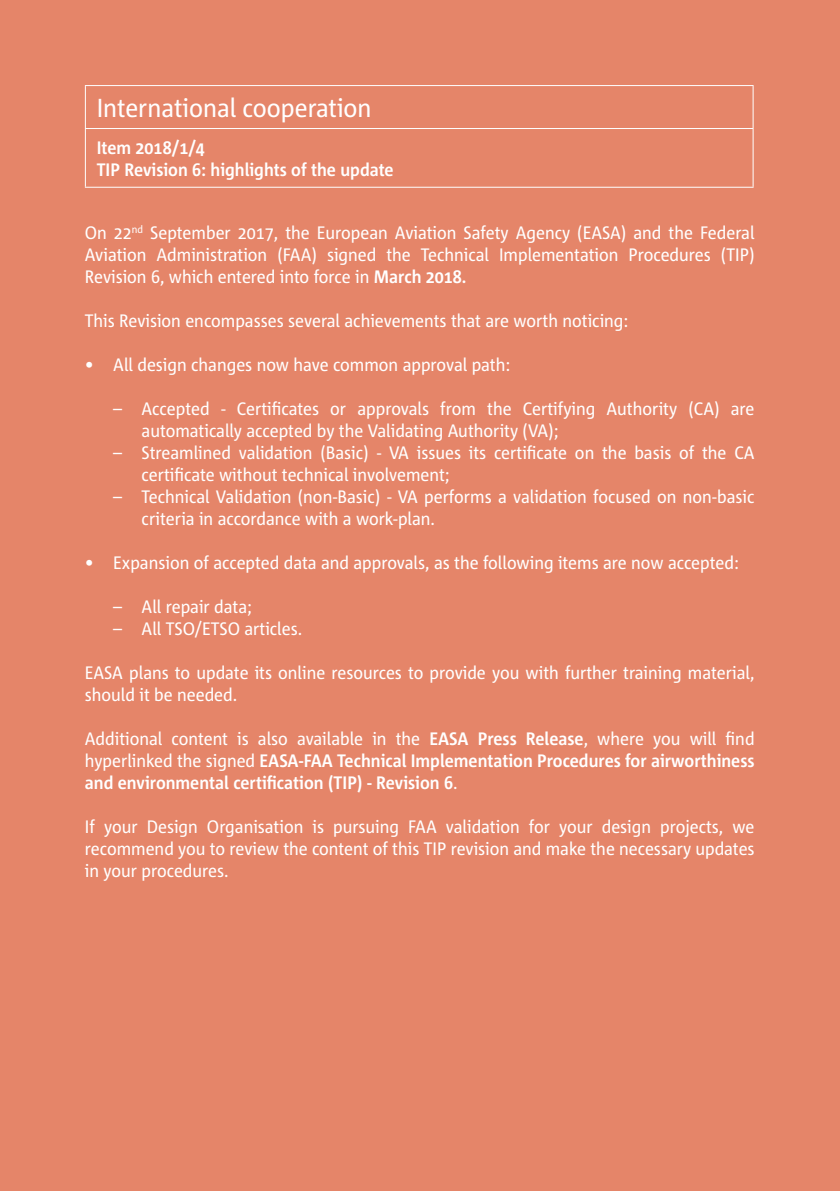
<style>
.page{position:relative;width:840px;height:1191px;background:#fff}
.page>*{position:absolute;margin:0;border:0;box-sizing:border-box;transform-origin:0 0}
.Title_1{font:26px "Corpid E1 s S Cd";color:#fff}
.Body_text{font:18px/22px "Corpid E1 s S Cd";color:#fff;text-align:justify}
.Bullet_L2{font:18px/22px "Corpid E1 s S Cd";color:#fff}
.Body_text-2{font:700 18px/22px "Corpid E1 s S Cd";color:#fff;text-align:justify}
.Bullet_L1{font:18px "Corpid E1 s S Cd";color:#fff}
.Subtitle{font:700 18px "Corpid E1 s S Cd";color:#fff}
.s1{font-weight:700}
.s2{font-weight:400}
</style>
<div class="page">
<div style="left:0;top:0;width:839px;height:1191px;background:#e58569"></div>
<hr style="left:85px;top:85px;width:668px;height:1px;background:#fff">
<hr style="left:85px;top:86px;width:1px;height:42px;background:#fff">
<hr style="left:752px;top:86px;width:1px;height:42px;background:#fff">
<hr style="left:85px;top:128px;width:668px;height:1px;background:#fff">
<hr style="left:85px;top:129px;width:1px;height:58px;background:#fff">
<hr style="left:752px;top:129px;width:1px;height:58px;background:#fff">
<hr style="left:85px;top:187px;width:668px;height:1px;background:#fff">
<p class="Title_1" style="left:97px;top:92px;width:276px">International cooperation</p>
<p class="Subtitle" style="left:97px;top:136px;width:109px">Item 2018/1/4</p>
<p class="Subtitle" style="left:97px;top:158px;width:298px">TIP Revision 6: highlights of the update</p>
<p class="Body_text" style="left:85px;top:221px;width:670px">On 22<sup>nd</sup> September 2017, the European Aviation Safety Agency (EASA) and the Federal Aviation Administration (FAA) signed the Technical Implementation Procedures (TIP)<br>Revision 6, which entered into force in <span class="s1">March 2018.</span></p>
<p class="Body_text" style="left:85px;top:309px;width:544px">This Revision encompasses several achievements that are worth noticing:</p>
<p class="Bullet_L1" style="left:85px;top:353px;width:426px">• All design changes now have common approval path:</p>
<p class="Bullet_L2" style="left:141px;top:397px;width:614px;text-indent:-28px">– Accepted - Certificates or approvals from the Certifying Authority (CA) are automatically accepted by the Validating Authority (VA);</p>
<p class="Bullet_L2" style="left:141px;top:441px;width:614px;text-indent:-28px">– Streamlined validation (Basic) - VA issues its certificate on the basis of the CA certificate without technical involvement;</p>
<p class="Bullet_L2" style="left:141px;top:485px;width:614px;text-indent:-28px">– Technical Validation (non-Basic) - VA performs a validation focused on non-basic criteria in accordance with a work-plan.</p>
<p class="Bullet_L1" style="left:85px;top:551px;width:655px">• Expansion of accepted data and approvals, as the following items are now accepted:</p>
<p class="Bullet_L2" style="left:113px;top:595px;width:140px">– All repair data;</p>
<p class="Bullet_L2" style="left:113px;top:617px;width:190px">– All TSO/ETSO articles.</p>
<p class="Body_text" style="left:85px;top:661px;width:671px">EASA plans to update its online resources to provide you with further training material, should it be needed.</p>
<p class="Body_text-2" style="left:85px;top:727px;width:670px"><span class="s2">Additional content is also available in the</span> EASA Press Release<span class="s2">, where you will find hyperlinked the signed</span> EASA-FAA Technical Implementation Procedures for airworthiness and environmental certification (TIP) - Revision 6<span class="s2">.</span></p>
<p class="Body_text" style="left:85px;top:815px;width:670px">If your Design Organisation is pursuing FAA validation for your design projects, we recommend you to review the content of this TIP revision and make the necessary updates in your procedures.</p>
</div>
